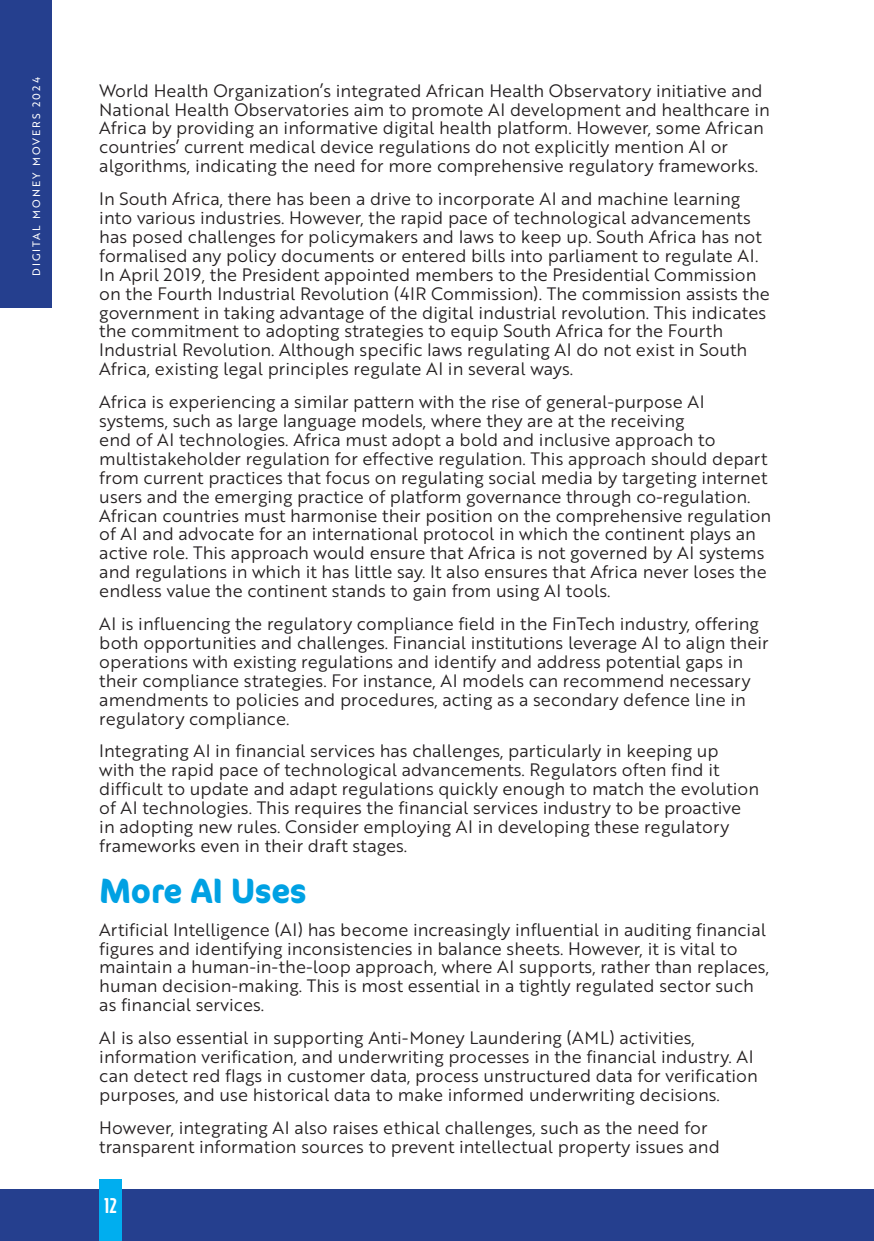
<style>
.page{position:relative;width:874px;height:1241px;background:#fff}
.page>*{position:absolute;margin:0;border:0;box-sizing:border-box;transform-origin:0 0}
.t1{font:700 40.25px "Cocon Next Arabic";letter-spacing:-.025em;color:#00a1e3}
.t2{font:900 21px "XXII Neue Norm Rnd Cnd";color:#fff}
.t3{font:17.5px/18.9px "Brother 1816 Book";color:#231f20}
.t4{font:10.5px "Brother 1816 Regular";letter-spacing:.2em;color:#fff}
</style>
<div class="page">
<div style="left:0;top:1189px;width:873px;height:51px;background:#253f8e"></div>
<div style="left:0;top:0;width:52px;height:307px;background:#253f8e"></div>
<div style="left:99px;top:1179px;width:22px;height:61px;background:#00aeef"></div>
<p class="t4" style="left:28px;top:276px;width:200px;rotate:-90deg">DIGITAL MONEY MOVERS 2024</p>
<p class="t3" style="left:99px;top:80px;width:671px">World Health Organization’s integrated African Health Observatory initiative and National Health Observatories aim to promote AI development and healthcare in Africa by providing an informative digital health platform. However, some African countries’ current medical device regulations do not explicitly mention AI or algorithms, indicating the need for more comprehensive regulatory frameworks.</p>
<p class="t3" style="left:99px;top:189px;width:671px">In South Africa, there has been a drive to incorporate AI and machine learning into various industries. However, the rapid pace of technological advancements has posed challenges for policymakers and laws to keep up. South Africa has not formalised any policy documents or entered bills into parliament to regulate AI.<br>In April 2019, the President appointed members to the Presidential Commission on the Fourth Industrial Revolution (4IR Commission). The commission assists the government in taking advantage of the digital industrial revolution. This indicates the commitment to adopting strategies to equip South Africa for the Fourth Industrial Revolution. Although specific laws regulating AI do not exist in South Africa, existing legal principles regulate AI in several ways.</p>
<p class="t3" style="left:99px;top:391px;width:673px">Africa is experiencing a similar pattern with the rise of general-purpose AI systems, such as large language models, where they are at the receiving<br>end of AI technologies. Africa must adopt a bold and inclusive approach to multistakeholder regulation for effective regulation. This approach should depart from current practices that focus on regulating social media by targeting internet users and the emerging practice of platform governance through co-regulation.<br>African countries must harmonise their position on the comprehensive regulation of AI and advocate for an international protocol in which the continent plays an active role. This approach would ensure that Africa is not governed by AI systems and regulations in which it has little say. It also ensures that Africa never loses the endless value the continent stands to gain from using AI tools.</p>
<p class="t3" style="left:99px;top:613px;width:670px">AI is influencing the regulatory compliance field in the FinTech industry, offering both opportunities and challenges. Financial institutions leverage AI to align their operations with existing regulations and identify and address potential gaps in their compliance strategies. For instance, AI models can recommend necessary amendments to policies and procedures, acting as a secondary defence line in regulatory compliance.</p>
<p class="t3" style="left:99px;top:741px;width:661px">Integrating AI in financial services has challenges, particularly in keeping up<br>with the rapid pace of technological advancements. Regulators often find it difficult to update and adapt regulations quickly enough to match the evolution of AI technologies. This requires the financial services industry to be proactive in adopting new rules. Consider employing AI in developing these regulatory frameworks even in their draft stages.</p>
<h1 class="t1" style="left:99px;top:866px;width:209px">More AI Uses</h1>
<p class="t3" style="left:99px;top:919px;width:671px">Artificial Intelligence (AI) has become increasingly influential in auditing financial figures and identifying inconsistencies in balance sheets. However, it is vital to maintain a human-in-the-loop approach, where AI supports, rather than replaces, human decision-making. This is most essential in a tightly regulated sector such as financial services.</p>
<p class="t3" style="left:99px;top:1027px;width:659px">AI is also essential in supporting Anti-Money Laundering (AML) activities, information verification, and underwriting processes in the financial industry. AI can detect red flags in customer data, process unstructured data for verification purposes, and use historical data to make informed underwriting decisions.</p>
<p class="t3" style="left:99px;top:1117px;width:621px">However, integrating AI also raises ethical challenges, such as the need for transparent information sources to prevent intellectual property issues and</p>
<p class="t2" style="left:104px;top:1192px;width:14px">12</p>
</div>
